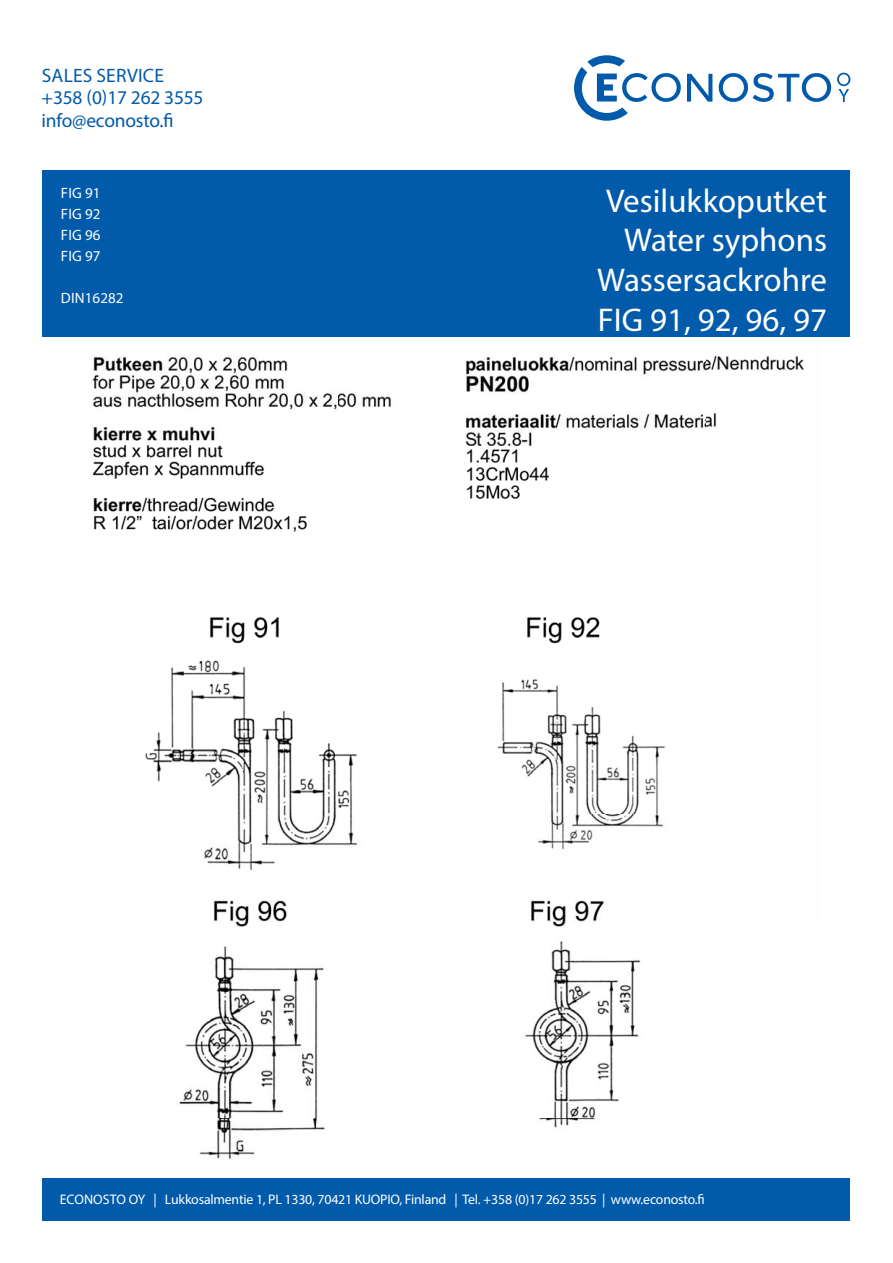
<style>
.page{position:relative;width:893px;height:1263px;background:#fff}
.page>*{position:absolute;margin:0;border:0;box-sizing:border-box;transform-origin:0 0}
.t1{font:33px "Myriad Pro";color:#fff}
.t2{font:19.5px "Myriad Pro";letter-spacing:-.01em;color:#015aaa}
.t3{font:19.5px "Myriad Pro";letter-spacing:.01em;color:#015aaa}
.t4{font:15px "Myriad Pro";letter-spacing:.02em;color:#fff}
.t5{font:15px "Myriad Pro";color:#fff}
.t6{font:13.8px "Myriad Pro";letter-spacing:-.015em;color:#fff}
</style>
<div class="page">
<div style="left:43px;top:170px;width:807px;height:167px;background:#015aaa"></div>
<div style="left:43px;top:1178px;width:807px;height:42px;background:#015aaa"></div>
<svg style="left:837px;top:73px;width:13px;height:29px"></svg>
<svg style="left:687px;top:74px;width:25px;height:28px"></svg>
<svg style="left:719px;top:73px;width:112px;height:29px"></svg>
<svg style="left:574px;top:55px;width:107px;height:66px"></svg>
<img style="left:92px;top:355px;width:713px;height:516px">
<img style="left:179px;top:900px;width:462px;height:260px">
<p class="t3" style="left:42px;top:63px;width:124px">SALES SERVICE</p>
<p class="t2" style="left:42px;top:86px;width:163px">+358 (0)17 262 3555</p>
<p class="t2" style="left:42px;top:108px;width:133px">info@econosto.fi</p>
<p class="t4" style="left:61px;top:184px;width:41px">FIG 91</p>
<p class="t4" style="left:61px;top:205px;width:41px">FIG 92</p>
<p class="t4" style="left:61px;top:226px;width:41px">FIG 96</p>
<p class="t4" style="left:61px;top:247px;width:41px">FIG 97</p>
<p class="t5" style="left:61px;top:289px;width:64px">DIN16282</p>
<p class="t1" style="left:606px;top:180px;width:223px">Vesilukkoputket</p>
<p class="t1" style="left:624px;top:220px;width:204px">Water syphons</p>
<p class="t1" style="left:597px;top:260px;width:231px">Wassersackrohre</p>
<p class="t1" style="left:598px;top:299px;width:231px">FIG 91, 92, 96, 97</p>
<p class="t6" style="left:60px;top:1191px;width:647px">ECONOSTO OY | Lukkosalmentie 1, PL 1330, 70421 KUOPIO, Finland | Tel. +358 (0)17 262 3555 | www.econosto.fi</p>
</div>
